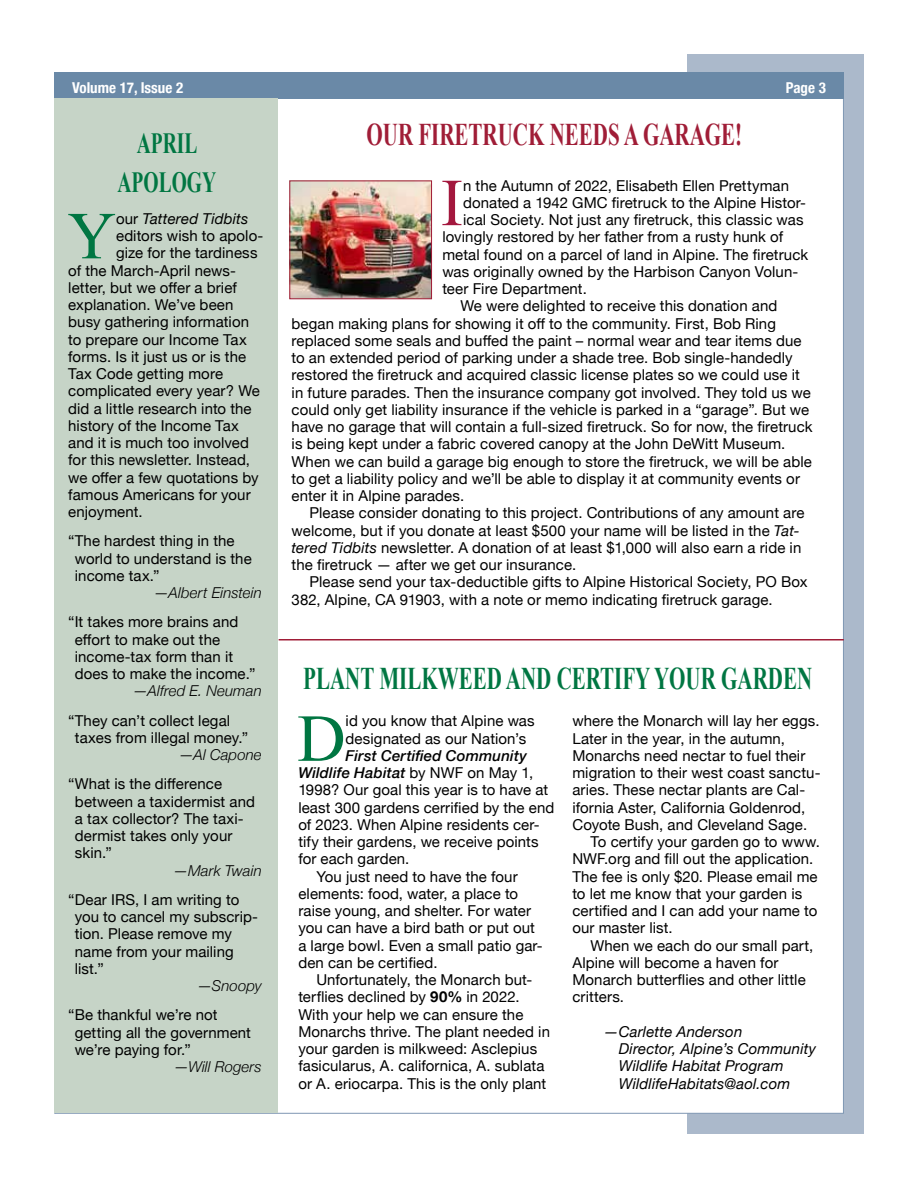
<style>
.page{position:relative;width:918px;height:1188px;background:#fff}
.page>*{position:absolute;margin:0;border:0;box-sizing:border-box;transform-origin:0 0}
.t1{font:67.05px "Times New Roman";color:#007642}
.t2{font:67.05px "Times New Roman";color:#a3173d}
.t3{font:700 31.5px "Times New Roman";color:#007642;scale:.67 1}
.t4{font:700 31.5px "Times New Roman";color:#a01d37;scale:.67 1}
.t5{font:700 29.25px/38.4px "Times New Roman";color:#007642;text-align:center;scale:.67 1}
.t6{font:15px/17.2px "Helvetica Neue";letter-spacing:.005em;color:#000}
.t7{font:italic 15px/17.2px "Helvetica Neue";letter-spacing:.01em;color:#000}
.t8{font:italic 300 15px "Helvetica Neue";letter-spacing:.01em;color:#000}
.t9{font:italic 500 15px "Helvetica Neue";letter-spacing:.01em;color:#000}
.t10{font:700 condensed 15px "Helvetica Neue";color:#fff}
.s1{font-style:normal}
.s2{font-style:italic}
.s3{font-weight:400;font-style:normal}
.s4{font-weight:700}
</style>
<div class="page">
<div style="left:688px;top:54px;width:176px;height:1080px;background:#abb9cb"></div>
<div style="left:54px;top:73px;width:790px;height:1041px;background:#fff;border:1px solid #7f97b3"></div>
<div style="left:54px;top:72px;width:789px;height:27px;background:#6a89a7"></div>
<div style="left:55px;top:98px;width:223px;height:1015px;background:#c6d4c7"></div>
<hr style="left:279px;top:639px;width:565px;height:1px;background:#a01d37">
<img style="left:291px;top:183px;width:139px;height:114px">
<div style="left:289px;top:181px;width:143px;height:118px;border:1px solid #a01d37"></div>
<p class="t10" style="left:72px;top:75px;width:113px">Volume 17, Issue 2</p>
<p class="t10" style="left:786px;top:75px;width:41px">Page 3</p>
<h3 class="t5" style="left:118px;top:123px;width:149px">APRIL<br>APOLOGY</h3>
<h1 class="t1" style="left:68px;top:191px;width:50px">Y</h1>
<p class="t7" style="left:116px;top:211px;width:134px"><span class="s1">our</span> Tattered Tidbits</p>
<h2 class="t4" style="left:367px;top:112px;width:562px">OUR FIRETRUCK NEEDS A GARAGE!</h2>
<h1 class="t2" style="left:441px;top:158px;width:24px">I</h1>
<p class="t6" style="left:463px;top:178px;width:328px">n the Autumn of 2022, Elisabeth Ellen Prettyman</p>
<p class="t6" style="left:463px;top:195px;width:344px">donated a 1942 GMC firetruck to the Alpine Histor-</p>
<p class="t6" style="left:463px;top:212px;width:342px">ical Society. Not just any firetruck, this classic was</p>
<p class="t6" style="left:442px;top:229px;width:342px">lovingly restored by her father from a rusty hunk of</p>
<p class="t6" style="left:442px;top:247px;width:367px">metal found on a parcel of land in Alpine. The firetruck</p>
<p class="t6" style="left:442px;top:264px;width:357px">was originally owned by the Harbison Canyon Volun-</p>
<p class="t6" style="left:442px;top:281px;width:146px">teer Fire Department.</p>
<p class="t6" style="left:460px;top:298px;width:319px">We were delighted to receive this donation and</p>
<p class="t6" style="left:292px;top:316px;width:486px">began making plans for showing it off to the community. First, Bob Ring</p>
<p class="t6" style="left:292px;top:333px;width:511px">replaced some seals and buffed the paint – normal wear and tear items due</p>
<p class="t6" style="left:292px;top:350px;width:503px">to an extended period of parking under a shade tree. Bob single-handedly</p>
<p class="t6" style="left:292px;top:367px;width:510px">restored the firetruck and acquired classic license plates so we could use it</p>
<p class="t6" style="left:292px;top:385px;width:521px">in future parades. Then the insurance company got involved. They told us we</p>
<p class="t6" style="left:292px;top:402px;width:519px">could only get liability insurance if the vehicle is parked in a “garage”. But we</p>
<p class="t6" style="left:292px;top:419px;width:523px">have no garage that will contain a full-sized firetruck. So for now, the firetruck</p>
<p class="t6" style="left:292px;top:436px;width:495px">is being kept under a fabric covered canopy at the John DeWitt Museum.</p>
<p class="t6" style="left:292px;top:454px;width:522px">When we can build a garage big enough to store the firetruck, we will be able</p>
<p class="t6" style="left:292px;top:471px;width:510px">to get a liability policy and we’ll be able to display it at community events or</p>
<p class="t6" style="left:292px;top:488px;width:174px">enter it in Alpine parades.</p>
<p class="t6" style="left:310px;top:505px;width:496px">Please consider donating to this project. Contributions of any amount are</p>
<p class="t6" style="left:292px;top:523px;width:510px">welcome, but if you donate at least $500 your name will be listed in the <span class="s2">Tat-</span></p>
<p class="t6" style="left:292px;top:540px;width:511px"><span class="s2">tered Tidbits</span> newsletter. A donation of at least $1,000 will also earn a ride in</p>
<p class="t6" style="left:292px;top:557px;width:286px">the firetruck — after we get our insurance.</p>
<p class="t6" style="left:310px;top:574px;width:499px">Please send your tax-deductible gifts to Alpine Historical Society, PO Box</p>
<p class="t6" style="left:292px;top:592px;width:483px">382, Alpine, CA 91903, with a note or memo indicating firetruck garage.</p>
<p class="t6" style="left:116px;top:228px;width:149px">editors wish to apolo-</p>
<p class="t6" style="left:116px;top:245px;width:143px">gize for the tardiness</p>
<p class="t6" style="left:68px;top:263px;width:169px">of the March-April news-</p>
<p class="t6" style="left:68px;top:280px;width:170px">letter, but we offer a brief</p>
<p class="t6" style="left:68px;top:297px;width:167px">explanation. We’ve been</p>
<p class="t6" style="left:68px;top:314px;width:182px">busy gathering information</p>
<p class="t6" style="left:68px;top:332px;width:180px">to prepare our Income Tax</p>
<p class="t6" style="left:68px;top:349px;width:179px">forms. Is it just us or is the</p>
<p class="t6" style="left:68px;top:366px;width:156px">Tax Code getting more</p>
<p class="t6" style="left:68px;top:383px;width:193px">complicated every year? We</p>
<p class="t6" style="left:68px;top:401px;width:185px">did a little research into the</p>
<p class="t6" style="left:68px;top:418px;width:172px">history of the Income Tax</p>
<p class="t6" style="left:68px;top:435px;width:182px">and it is much too involved</p>
<p class="t6" style="left:68px;top:452px;width:183px">for this newsletter. Instead,</p>
<p class="t6" style="left:68px;top:470px;width:192px">we offer a few quotations by</p>
<p class="t6" style="left:68px;top:487px;width:184px">famous Americans for your</p>
<p class="t6" style="left:68px;top:504px;width:76px">enjoyment.</p>
<p class="t6" style="left:75px;top:533px;width:178px;text-indent:-7px">“The hardest thing in the world to understand is the income tax.”</p>
<p class="t8" style="left:154px;top:581px;width:109px">—Albert Einstein</p>
<p class="t6" style="left:75px;top:614px;width:182px;text-indent:-6px">“It takes more brains and effort to make out the income-tax form than it does to make the income.”</p>
<p class="t8" style="left:133px;top:679px;width:130px">—Alfred E. Neuman</p>
<p class="t6" style="left:75px;top:713px;width:175px;text-indent:-7px">“They can’t collect legal taxes from illegal money.”</p>
<p class="t8" style="left:179px;top:743px;width:84px">—Al Capone</p>
<p class="t6" style="left:75px;top:776px;width:182px;text-indent:-7px">“What is the difference between a taxidermist and a tax collector? The taxi&shy;dermist takes only your skin.”</p>
<p class="t8" style="left:173px;top:858px;width:90px">—Mark Twain</p>
<p class="t6" style="left:75px;top:892px;width:185px;text-indent:-7px">“Dear IRS, I am writing to you to cancel my subscrip&shy;tion. Please remove my name from your mailing list.”</p>
<p class="t8" style="left:197px;top:974px;width:66px">—Snoopy</p>
<p class="t6" style="left:75px;top:1007px;width:178px;text-indent:-7px">“Be thankful we’re not getting all the government we’re paying for.”</p>
<p class="t8" style="left:174px;top:1055px;width:89px">—Will Rogers</p>
<h2 class="t3" style="left:303px;top:657px;width:761px">PLANT MILKWEED AND CERTIFY YOUR GARDEN</h2>
<h1 class="t1" style="left:297px;top:693px;width:50px">D</h1>
<p class="t6" style="left:346px;top:713px;width:190px">id you know that Alpine was designated as our Nation’s</p>
<p class="t6" style="left:572px;top:713px;width:249px">where the Monarch will lay her eggs.</p>
<p class="t6" style="left:572px;top:730px;width:214px">Later in the year, in the autumn,</p>
<p class="t6" style="left:572px;top:748px;width:235px">Monarchs need nectar to fuel their</p>
<p class="t6" style="left:572px;top:765px;width:250px">migration to their west coast sanctu-</p>
<p class="t6" style="left:572px;top:782px;width:234px">aries. These nectar plants are Cal-</p>
<p class="t6" style="left:572px;top:799px;width:234px">ifornia Aster, California Goldenrod,</p>
<p class="t6" style="left:572px;top:817px;width:236px">Coyote Bush, and Cleveland Sage.</p>
<p class="t6" style="left:590px;top:834px;width:231px">To certify your garden go to www.</p>
<p class="t6" style="left:572px;top:851px;width:243px">NWF.org and fill out the application.</p>
<p class="t6" style="left:572px;top:868px;width:247px">The fee is only $20. Please email me</p>
<p class="t6" style="left:572px;top:886px;width:231px">to let me know that your garden is</p>
<p class="t6" style="left:572px;top:903px;width:246px">certified and I can add your name to</p>
<p class="t6" style="left:572px;top:920px;width:102px">our master list.</p>
<p class="t6" style="left:590px;top:937px;width:225px">When we each do our small part,</p>
<p class="t6" style="left:572px;top:955px;width:208px">Alpine will become a haven for</p>
<p class="t6" style="left:572px;top:972px;width:235px">Monarch butterflies and other little</p>
<p class="t6" style="left:572px;top:989px;width:53px">critters.</p>
<p class="t7" style="left:619px;top:1024px;width:199px;text-indent:-15px">—Carlette Anderson<br>Director, Alpine’s Community<br>Wildlife Habitat Program<br>WildlifeHabitats@aol.com</p>
<p class="t9" style="left:346px;top:743px;width:183px">First Certified Community</p>
<p class="t9" style="left:298px;top:760px;width:236px">Wildlife Habitat <span class="s3">by NWF on May 1,</span></p>
<p class="t6" style="left:298px;top:782px;width:251px">1998? Our goal this year is to have at</p>
<p class="t6" style="left:298px;top:799px;width:258px">least 300 gardens cerrified by the end</p>
<p class="t6" style="left:298px;top:817px;width:243px">of 2023. When Alpine residents cer-</p>
<p class="t6" style="left:298px;top:834px;width:242px">tify their gardens, we receive points</p>
<p class="t6" style="left:298px;top:851px;width:113px">for each garden.</p>
<p class="t6" style="left:316px;top:868px;width:203px">You just need to have the four</p>
<p class="t6" style="left:298px;top:886px;width:221px">elements: food, water, a place to</p>
<p class="t6" style="left:298px;top:903px;width:234px">raise young, and shelter. For water</p>
<p class="t6" style="left:298px;top:920px;width:238px">you can have a bird bath or put out</p>
<p class="t6" style="left:298px;top:937px;width:246px">a large bowl. Even a small patio gar-</p>
<p class="t6" style="left:298px;top:955px;width:141px">den can be certified.</p>
<p class="t6" style="left:316px;top:972px;width:218px">Unfortunately, the Monarch but-</p>
<p class="t6" style="left:298px;top:989px;width:223px">terflies declined by <span class="s4">90%</span> in 2022.</p>
<p class="t6" style="left:298px;top:1006px;width:227px">With your help we can ensure the</p>
<p class="t6" style="left:298px;top:1024px;width:253px">Monarchs thrive. The plant needed in</p>
<p class="t6" style="left:298px;top:1041px;width:240px">your garden is milkweed: Asclepius</p>
<p class="t6" style="left:298px;top:1058px;width:248px">fasicularus, A. californica, A. sublata</p>
<p class="t6" style="left:298px;top:1075px;width:249px">or A. eriocarpa. This is the only plant</p>
</div>
